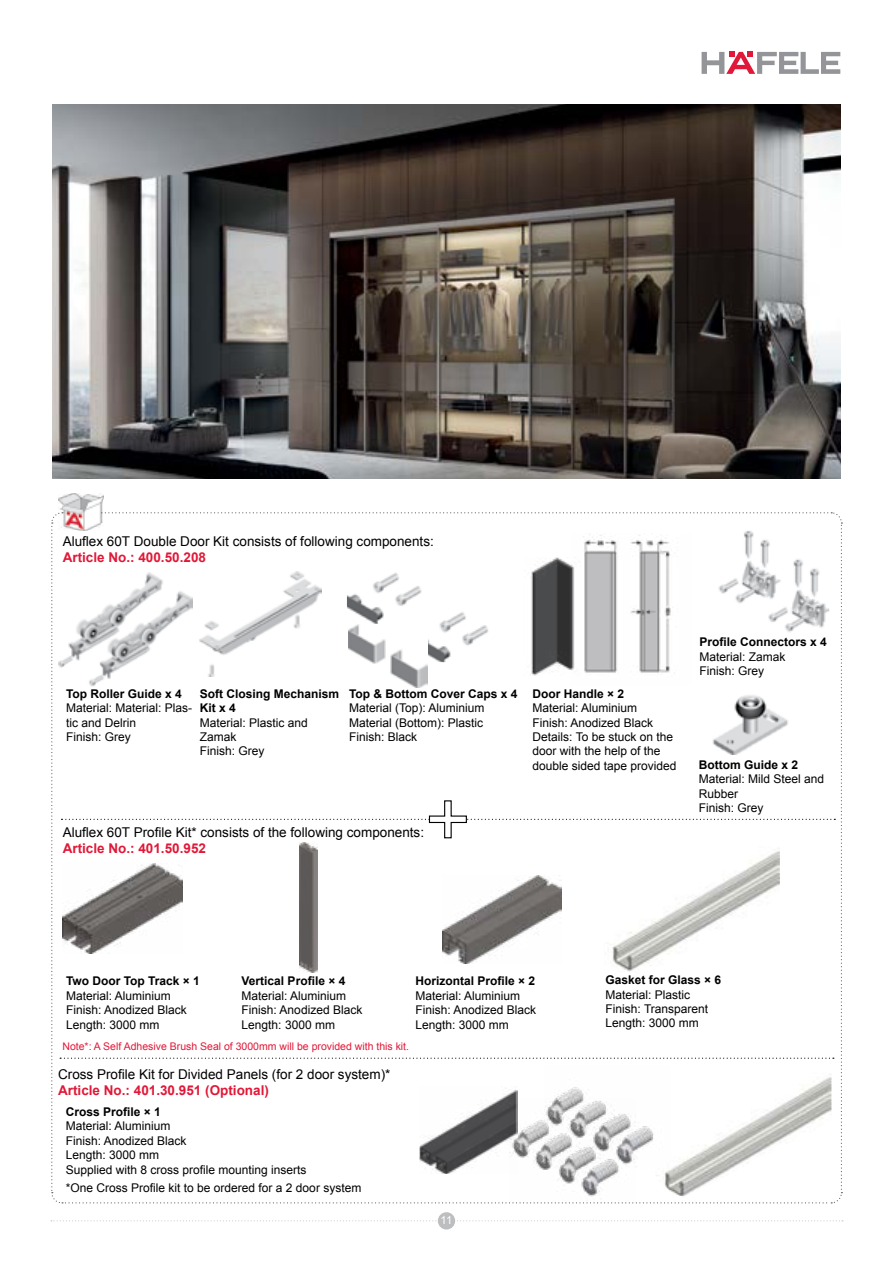
<style>
.page{position:relative;width:893px;height:1263px;background:#fff}
.page>*{position:absolute;margin:0;border:0;box-sizing:border-box;transform-origin:0 0}
.t1{font:13.5px "Arial";color:#000}
.t2{font:700 13.5px "Arial";color:#e11837}
.t3{font:12px/14.4px "Arial";color:#000}
.t4{font:700 12px/14.4px "Arial";color:#000}
.t5{font:11.25px "Arial";color:#fff}
.t6{font:10.5px "Arial";color:#e11837}
</style>
<div class="page">
<svg style="left:51px;top:1220px;width:792px;height:1px"></svg>
<svg style="left:702px;top:52px;width:138px;height:22px"></svg>
<div style="left:438px;top:1212px;width:17px;height:17px;background:#bcbec0;border-radius:50%"></div>
<img style="left:52px;top:105px;width:789px;height:374px">
<img style="left:59px;top:494px;width:45px;height:18px">
<svg style="left:51px;top:512px;width:791px;height:692px"></svg>
<p class="t1" style="left:63px;top:532px;width:373px">Aluflex 60T Double Door Kit consists of following components:</p>
<p class="t2" style="left:63px;top:548px;width:145px">Article No.: 400.50.208</p>
<p class="t4" style="left:66px;top:687px;width:117px">Top Roller Guide x 4</p>
<p class="t3" style="left:66px;top:701px;width:128px">Material: Material: Plas&shy;tic and Delrin<br>Finish: Grey</p>
<p class="t4" style="left:200px;top:687px;width:141px">Soft Closing Mechanism<br>Kit x 4</p>
<p class="t3" style="left:200px;top:715px;width:110px">Material: Plastic and<br>Zamak<br>Finish: Grey</p>
<p class="t4" style="left:349px;top:687px;width:170px">Top &amp; Bottom Cover Caps x 4</p>
<p class="t3" style="left:349px;top:701px;width:137px;text-align:justify">Material (Top): Aluminium Material (Bottom): Plastic Finish: Black</p>
<p class="t4" style="left:533px;top:687px;width:93px">Door Handle × 2</p>
<p class="t3" style="left:533px;top:701px;width:146px">Material: Aluminium<br>Finish: Anodized Black<br>Details: To be stuck on the door with the help of the double sided tape provided</p>
<p class="t1" style="left:63px;top:823px;width:363px">Aluflex 60T Profile Kit* consists of the following components:</p>
<p class="t2" style="left:63px;top:839px;width:145px">Article No.: 401.50.952</p>
<p class="t4" style="left:700px;top:635px;width:129px">Profile Connectors x 4</p>
<p class="t3" style="left:700px;top:650px;width:88px">Material: Zamak<br>Finish: Grey</p>
<p class="t4" style="left:699px;top:758px;width:101px">Bottom Guide x 2</p>
<p class="t3" style="left:699px;top:772px;width:127px">Material: Mild Steel and<br>Rubber<br>Finish: Grey</p>
<p class="t4" style="left:66px;top:974px;width:135px">Two Door Top Track × 1</p>
<p class="t3" style="left:66px;top:988px;width:122px">Material: Aluminium<br>Finish: Anodized Black<br>Length: 3000 mm</p>
<p class="t4" style="left:242px;top:974px;width:105px">Vertical Profile × 4</p>
<p class="t3" style="left:242px;top:988px;width:122px">Material: Aluminium<br>Finish: Anodized Black<br>Length: 3000 mm</p>
<p class="t6" style="left:62px;top:1039px;width:348px">Note*: A Self Adhesive Brush Seal of 3000mm will be provided with this kit.</p>
<p class="t1" style="left:58px;top:1065px;width:334px">Cross Profile Kit for Divided Panels (for 2 door system)*</p>
<p class="t2" style="left:58px;top:1081px;width:212px">Article No.: 401.30.951 (Optional)</p>
<p class="t4" style="left:66px;top:1105px;width:97px">Cross Profile × 1</p>
<p class="t3" style="left:66px;top:1119px;width:242px">Material: Aluminium<br>Finish: Anodized Black<br>Length: 3000 mm<br>Supplied with 8 cross profile mounting inserts</p>
<p class="t3" style="left:66px;top:1181px;width:297px">*One Cross Profile kit to be ordered for a 2 door system</p>
<p class="t4" style="left:416px;top:974px;width:121px">Horizontal Profile × 2</p>
<p class="t3" style="left:416px;top:988px;width:122px">Material: Aluminium<br>Finish: Anodized Black<br>Length: 3000 mm</p>
<p class="t5" style="left:441px;top:1213px;width:13px">11</p>
<p class="t4" style="left:605px;top:973px;width:117px">Gasket for Glass × 6</p>
<p class="t3" style="left:605px;top:987px;width:104px">Material: Plastic<br>Finish: Transparent<br>Length: 3000 mm</p>
</div>
